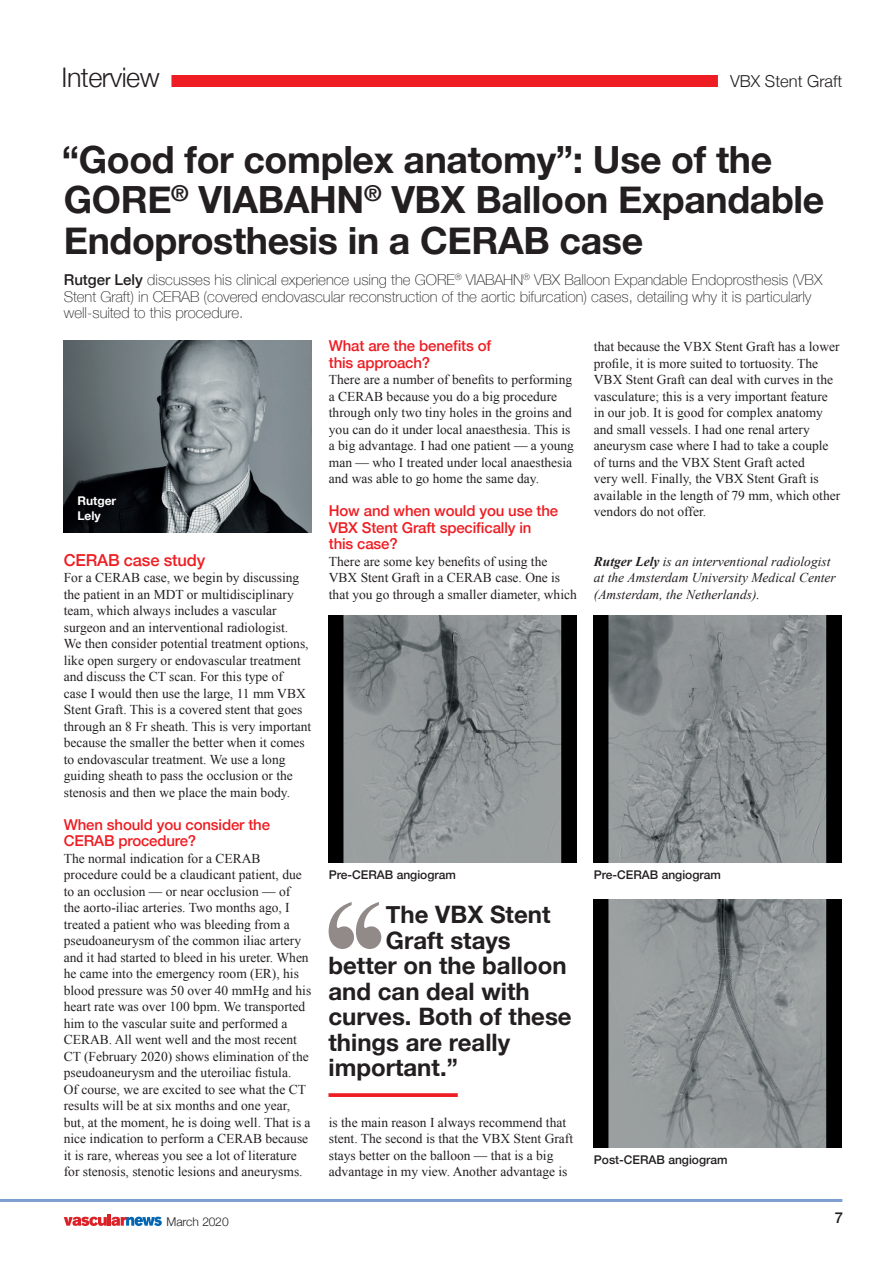
<style>
.page{position:relative;width:893px;height:1263px;background:#fff}
.page>*{position:absolute;margin:0;border:0;box-sizing:border-box;transform-origin:0 0}
.Headline_level_3{font:700 37.5px/40.5px "Helvetica Neue";letter-spacing:-.01em;color:#231f20}
.Headline{font:300 27px "Helvetica Neue";letter-spacing:-.02em;color:#231f20}
.t1{font:700 24px "Helvetica Neue";color:#231f20}
.Subhead_level_1{font:500 16.5px "Helvetica Neue";letter-spacing:-.01em;color:#ee1d23}
.t2{font:300 16.5px "Helvetica Neue";color:#231f20}
.Sans_intro{font:100 15px/16.5px "Helvetica Neue";color:#231f20}
.Subhead_level_1-2{font:500 15px/16.5px "Helvetica Neue";letter-spacing:-.01em;color:#ee1d23}
.t3{font:500 15px "Helvetica Neue";color:#231f20}
.Serif_body_no_indent{font:13.5px/16.5px "Times New Roman";color:#231f20}
.Comment___Analysis_s{font:italic 13.5px/16.5px "Times New Roman";color:#231f20}
.t4{font:300 12.15px "Helvetica Neue";color:#231f20}
.t5{font:500 12px "Helvetica Neue";color:#231f20}
.Credit{font:700 12px/15px "Helvetica Neue";color:#fff}
.s1{font-weight:500}
.s2{font-weight:700}
</style>
<div class="page">
<hr style="left:0;top:1199px;width:842px;height:3px;background:#7e9ed2">
<svg style="left:64px;top:1214px;width:98px;height:12px"></svg>
<div style="left:171px;top:75px;width:547px;height:12px;background:#ee1d23"></div>
<img style="left:64px;top:340px;width:248px;height:192px">
<img style="left:329px;top:615px;width:248px;height:247px">
<img style="left:594px;top:615px;width:248px;height:247px">
<img style="left:594px;top:900px;width:248px;height:247px">
<svg style="left:328px;top:1093px;width:130px;height:4px"></svg>
<svg style="left:329px;top:902px;width:52px;height:47px"></svg>
<p class="Headline" style="left:62px;top:56px;width:100px">Interview</p>
<p class="t2" style="left:730px;top:68px;width:114px">VBX Stent Graft</p>
<p class="Headline_level_3" style="left:62px;top:140px;width:764px">“Good for complex anatomy”: Use of the<br>GORE<sup>®</sup> VIABAHN<sup>®</sup> VBX Balloon Expandable<br>Endoprosthesis in a CERAB case</p>
<p class="Sans_intro" style="left:64px;top:271px;width:760px"><span class="s1">Rutger Lely</span> discusses his clinical experience using the GORE<sup>®</sup> VIABAHN<sup>®</sup> VBX Balloon Expandable Endoprosthesis (VBX<br>Stent Graft) in CERAB (covered endovascular reconstruction of the aortic bifurcation) cases, detailing why it is particularly well-suited to this procedure.</p>
<p class="Credit" style="left:77px;top:493px;width:40px">Rutger<br>Lely</p>
<p class="Subhead_level_1" style="left:64px;top:546px;width:143px">CERAB case study</p>
<p class="Serif_body_no_indent" style="left:64px;top:569px;width:249px">For a CERAB case, we begin by discussing the patient in an MDT or multidisciplinary team, which always includes a vascular surgeon and an interventional radiologist.<br>We then consider potential treatment options, like open surgery or endovascular treatment and discuss the CT scan. For this type of<br>case I would then use the large, 11 mm VBX Stent Graft. This is a covered stent that goes through an 8 Fr sheath. This is very important because the smaller the better when it comes to endovascular treatment. We use a long guiding sheath to pass the occlusion or the stenosis and then we place the main body.</p>
<p class="Subhead_level_1-2" style="left:64px;top:815px;width:208px">When should you consider the<br>CERAB procedure?</p>
<p class="Serif_body_no_indent" style="left:64px;top:850px;width:249px">The normal indication for a CERAB procedure could be a claudicant patient, due to an occlusion — or near occlusion — of<br>the aorto-iliac arteries. Two months ago, I treated a patient who was bleeding from a pseudoaneurysm of the common iliac artery and it had started to bleed in his ureter. When he came into the emergency room (ER), his blood pressure was 50 over 40 mmHg and his heart rate was over 100 bpm. We transported him to the vascular suite and performed a CERAB. All went well and the most recent CT (February 2020) shows elimination of the pseudoaneurysm and the uteroiliac fistula.<br>Of course, we are excited to see what the CT results will be at six months and one year, but, at the moment, he is doing well. That is a nice indication to perform a CERAB because it is rare, whereas you see a lot of literature for stenosis, stenotic lesions and aneurysms.</p>
<p class="Subhead_level_1-2" style="left:329px;top:336px;width:164px">What are the benefits of this approach?</p>
<p class="Serif_body_no_indent" style="left:329px;top:371px;width:247px">There are a number of benefits to performing a CERAB because you do a big procedure through only two tiny holes in the groins and you can do it under local anaesthesia. This is a big advantage. I had one patient — a young man — who I treated under local anaesthesia and was able to go home the same day.</p>
<p class="Subhead_level_1-2" style="left:329px;top:501px;width:231px">How and when would you use the<br>VBX Stent Graft specifically in this case?</p>
<p class="Serif_body_no_indent" style="left:329px;top:553px;width:250px">There are some key benefits of using the<br>VBX Stent Graft in a CERAB case. One is that you go through a smaller diameter, which</p>
<p class="Serif_body_no_indent" style="left:594px;top:338px;width:248px">that because the VBX Stent Graft has a lower profile, it is more suited to tortuosity. The VBX Stent Graft can deal with curves in the vasculature; this is a very important feature in our job. It is good for complex anatomy and small vessels. I had one renal artery aneurysm case where I had to take a couple of turns and the VBX Stent Graft acted<br>very well. Finally, the VBX Stent Graft is available in the length of 79 mm, which other vendors do not offer.</p>
<p class="Comment___Analysis_s" style="left:594px;top:552px;width:243px"><span class="s2">Rutger Lely</span> is an interventional radiologist at the Amsterdam University Medical Center (Amsterdam, the Netherlands).</p>
<p class="t5" style="left:329px;top:865px;width:128px">Pre-CERAB angiogram</p>
<p class="t5" style="left:594px;top:865px;width:128px">Pre-CERAB angiogram</p>
<p class="t1" style="left:386px;top:896px;width:166px">The VBX Stent</p>
<p class="t1" style="left:386px;top:921px;width:126px">Graft stays</p>
<p class="t1" style="left:328px;top:947px;width:240px">better on the balloon</p>
<p class="t1" style="left:328px;top:972px;width:203px">and can deal with</p>
<p class="t1" style="left:328px;top:998px;width:245px">curves. Both of these</p>
<p class="t1" style="left:328px;top:1023px;width:183px">things are really</p>
<p class="t1" style="left:328px;top:1049px;width:131px">important.”</p>
<p class="Serif_body_no_indent" style="left:329px;top:1114px;width:246px">is the main reason I always recommend that stent. The second is that the VBX Stent Graft stays better on the balloon — that is a big advantage in my view. Another advantage is</p>
<p class="t5" style="left:594px;top:1150px;width:135px">Post-CERAB angiogram</p>
<p class="t4" style="left:166px;top:1211px;width:64px">March 2020</p>
<p class="t3" style="left:835px;top:1206px;width:10px">7</p>
</div>
